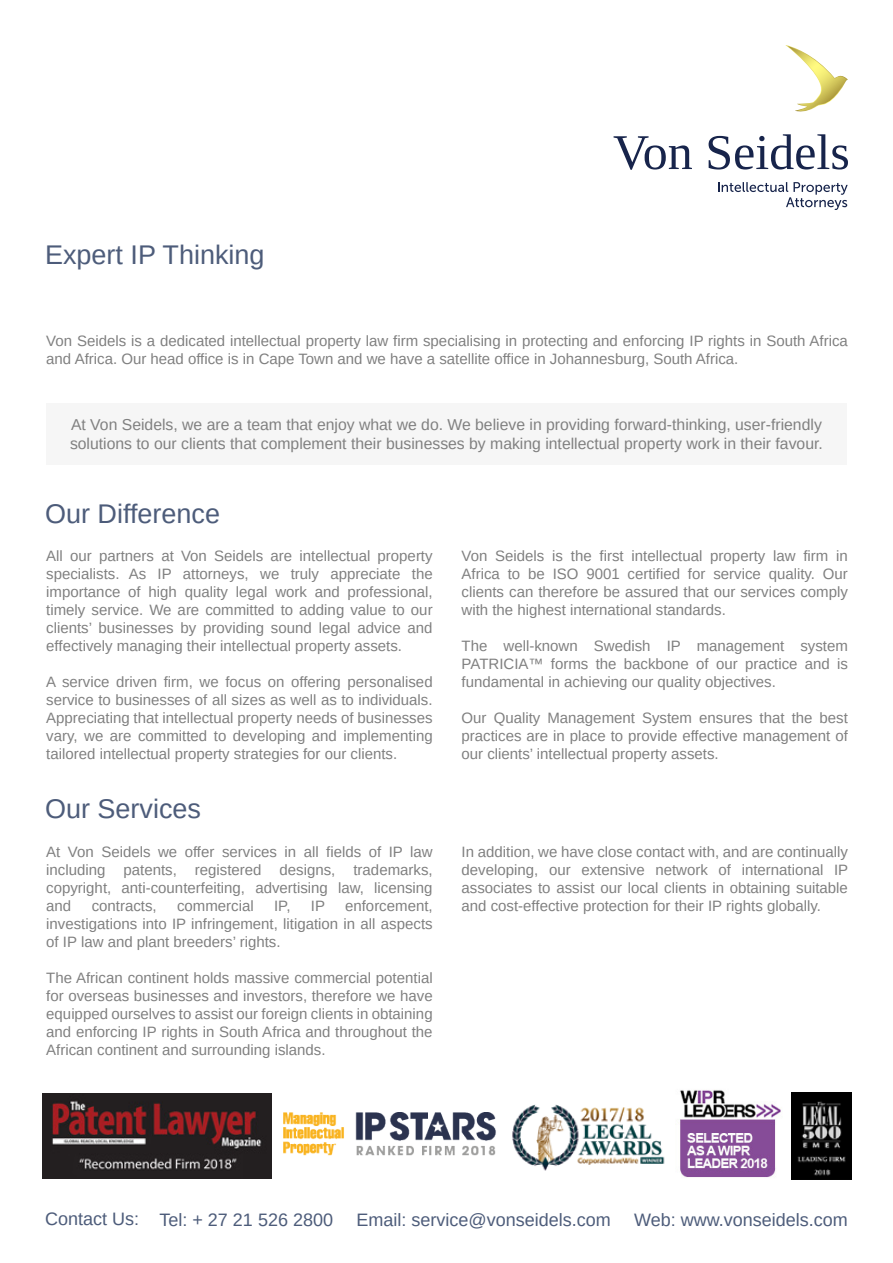
<style>
.page{position:relative;width:893px;height:1263px;background:#fff}
.page>*{position:absolute;margin:0;border:0;box-sizing:border-box;transform-origin:0 0}
.t1{font:27px "Liberation Sans";color:#4d5c7a}
.t2{font:18px "Liberation Sans";color:#4d5c7a}
.t3{font:15.75px/18.9px "Liberation Sans";color:#808080}
.t4{font:15px/18px "Liberation Sans";color:#808080;text-align:justify}
</style>
<div class="page">
<svg style="left:718px;top:182px;width:130px;height:28px"></svg>
<svg style="left:785px;top:45px;width:63px;height:67px"></svg>
<svg style="left:614px;top:136px;width:78px;height:34px"></svg>
<svg style="left:709px;top:134px;width:139px;height:36px"></svg>
<div style="left:46px;top:403px;width:801px;height:62px;background:#f6f6f6"></div>
<img style="left:512px;top:1104px;width:153px;height:67px">
<img style="left:43px;top:1093px;width:229px;height:85px">
<img style="left:680px;top:1090px;width:101px;height:88px">
<img style="left:283px;top:1113px;width:213px;height:43px">
<img style="left:791px;top:1093px;width:60px;height:86px">
<h1 class="t1" style="left:45px;top:238px;width:221px">Expert IP Thinking</h1>
<p class="t4" style="left:46px;top:332px;width:803px">Von Seidels is a dedicated intellectual property law firm specialising in protecting and enforcing IP rights in South Africa and Africa. Our head office is in Cape Town and we have a satellite office in Johannesburg, South Africa.</p>
<p class="t3" style="left:70px;top:415px;width:754px">At Von Seidels, we are a team that enjoy what we do. We believe in providing forward-thinking, user-friendly solutions to our clients that complement their businesses by making intellectual property work in their favour.</p>
<h1 class="t1" style="left:45px;top:496px;width:177px">Our Difference</h1>
<p class="t4" style="left:46px;top:547px;width:388px">All our partners at Von Seidels are intellectual property specialists. As IP attorneys, we truly appreciate the importance of high quality legal work and professional, timely service. We are committed to adding value to our clients’ businesses by providing sound legal advice and effectively managing their intellectual property assets.</p>
<p class="t4" style="left:46px;top:673px;width:388px">A service driven firm, we focus on offering personalised service to businesses of all sizes as well as to individuals.<br>Appreciating that intellectual property needs of businesses vary, we are committed to developing and implementing tailored intellectual property strategies for our clients.</p>
<h1 class="t1" style="left:45px;top:792px;width:158px">Our Services</h1>
<p class="t4" style="left:46px;top:842px;width:388px">At Von Seidels we offer services in all fields of IP law including patents, registered designs, trademarks, copyright, anti-counterfeiting, advertising law, licensing and</p>
<p class="t4" style="left:92px;top:896px;width:67px">contracts,</p>
<p class="t4" style="left:177px;top:896px;width:78px">commercial</p>
<p class="t4" style="left:274px;top:896px;width:18px">IP,</p>
<p class="t4" style="left:311px;top:896px;width:16px">IP</p>
<p class="t4" style="left:46px;top:896px;width:388px;text-indent:299px">enforcement, investigations into IP infringement, litigation in all aspects of IP law and plant breeders’ rights.</p>
<p class="t4" style="left:46px;top:968px;width:388px">The African continent holds massive commercial potential for overseas businesses and investors, therefore we have equipped ourselves to assist our foreign clients in obtaining and enforcing IP rights in South Africa and throughout the African continent and surrounding islands.</p>
<p class="t4" style="left:462px;top:547px;width:388px">Von Seidels is the first intellectual property law firm in Africa to be ISO 9001 certified for service quality. Our clients can therefore be assured that our services comply with the highest international standards.</p>
<p class="t4" style="left:462px;top:637px;width:388px">The well-known Swedish IP management system PATRICIA™ forms the backbone of our practice and is fundamental in achieving our quality objectives.</p>
<p class="t4" style="left:462px;top:709px;width:388px">Our Quality Management System ensures that the best practices are in place to provide effective management of our clients’ intellectual property assets.</p>
<p class="t4" style="left:462px;top:842px;width:388px">In addition, we have close contact with, and are continually developing, our extensive network of international IP associates to assist our local clients in obtaining suitable and cost-effective protection for their IP rights globally.</p>
<p class="t2" style="left:45px;top:1208px;width:96px">Contact Us:</p>
<p class="t2" style="left:159px;top:1209px;width:175px">Tel: + 27 21 526 2800</p>
<p class="t2" style="left:356px;top:1209px;width:256px">Email: service@vonseidels.com</p>
<p class="t2" style="left:634px;top:1209px;width:215px">Web: www.vonseidels.com</p>
</div>
